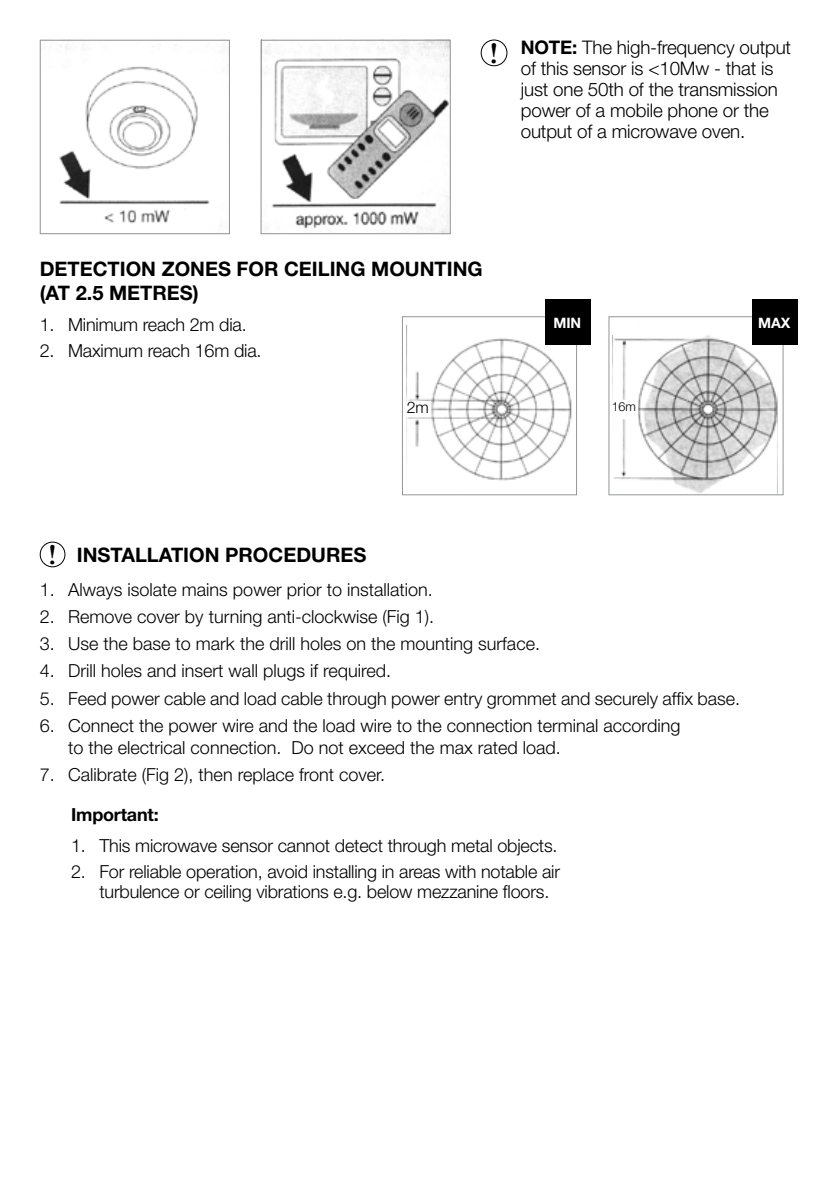
<style>
.page{position:relative;width:840px;height:1191px;background:#fff}
.page>*{position:absolute;margin:0;border:0;box-sizing:border-box;transform-origin:0 0}
.t1{font:700 29.2px "Adobe Caslon Pro";color:#000}
.t2{font:700 28px "Adobe Caslon Pro";color:#000}
.t3{font:700 20px/24px "Helvetica Neue";color:#000}
.t4{font:300 18.8px/20.8px "Helvetica Neue";letter-spacing:-.01em;color:#000}
.t5{font:300 18px/21.6px "Helvetica Neue";color:#000}
.t6{font:700 18px "Helvetica Neue";letter-spacing:-.01em;color:#000}
.t7{font:300 16px "Helvetica Neue";color:#000}
.t8{font:700 14.4px "Helvetica Neue";letter-spacing:-.01em;color:#fff}
.t9{font:300 12.6px "Helvetica Neue";color:#000}
.s1{font-weight:700}
</style>
<div class="page">
<img style="left:406px;top:325px;width:167px;height:156px">
<div style="left:406px;top:400px;width:24px;height:16px;background:#fff"></div>
<img style="left:612px;top:335px;width:165px;height:158px">
<div style="left:608px;top:316px;width:175px;height:179px;border:1px solid #939598"></div>
<div style="left:402px;top:316px;width:174px;height:179px;border:1px solid #939598"></div>
<div style="left:545px;top:299px;width:46px;height:45px;background:#000"></div>
<div style="left:751px;top:299px;width:46px;height:45px;background:#000"></div>
<div style="left:40px;top:542px;width:25px;height:25px;border:1px solid #000;border-radius:50%"></div>
<div style="left:611px;top:400px;width:26px;height:19px;background:#fff"></div>
<div style="left:480px;top:40px;width:27px;height:26px;border:1px solid #000;border-radius:50%"></div>
<img style="left:59px;top:44px;width:164px;height:182px">
<div style="left:40px;top:40px;width:190px;height:194px;border:1px solid #939598"></div>
<img style="left:262px;top:42px;width:186px;height:190px">
<div style="left:260px;top:40px;width:190px;height:194px;border:1px solid #939598"></div>
<h1 class="t1" style="left:490px;top:36px;width:9px">!</h1>
<p class="t4" style="left:520px;top:37px;width:271px"><span class="s1">NOTE:</span> The high-frequency output of this sensor is &lt;10Mw - that is just one 50th of the transmission power of a mobile phone or the output of a microwave oven.</p>
<p class="t3" style="left:40px;top:256px;width:444px">DETECTION ZONES FOR CEILING MOUNTING (AT 2.5 METRES)</p>
<p class="t5" style="left:40px;top:314px;width:208px">1. Minimum reach 2m dia.</p>
<p class="t5" style="left:40px;top:339px;width:223px">2. Maximum reach 16m dia.</p>
<p class="t7" style="left:406px;top:398px;width:24px">2m</p>
<p class="t8" style="left:553px;top:314px;width:29px">MIN</p>
<p class="t8" style="left:757px;top:314px;width:34px">MAX</p>
<p class="t9" style="left:611px;top:398px;width:26px">16m</p>
<h2 class="t2" style="left:49px;top:538px;width:9px">!</h2>
<p class="t3" style="left:77px;top:542px;width:291px">INSTALLATION PROCEDURES</p>
<p class="t5" style="left:40px;top:578px;width:394px">1. Always isolate mains power prior to installation.</p>
<p class="t5" style="left:40px;top:605px;width:396px">2. Remove cover by turning anti-clockwise (Fig 1).</p>
<p class="t5" style="left:40px;top:632px;width:501px">3. Use the base to mark the drill holes on the mounting surface.</p>
<p class="t5" style="left:40px;top:660px;width:353px">4. Drill holes and insert wall plugs if required.</p>
<p class="t5" style="left:40px;top:687px;width:701px">5. Feed power cable and load cable through power entry grommet and securely affix base.</p>
<p class="t5" style="left:68px;top:714px;width:613px;text-indent:-28px">6. Connect the power wire and the load wire to the connection terminal according to the electrical connection. Do not exceed the max rated load.</p>
<p class="t5" style="left:40px;top:763px;width:347px">7. Calibrate (Fig 2), then replace front cover.</p>
<p class="t6" style="left:71px;top:803px;width:89px">Important:</p>
<p class="t5" style="left:71px;top:834px;width:487px">1. This microwave sensor cannot detect through metal objects.</p>
<p class="t5" style="left:99px;top:861px;width:462px;line-height:20px;text-indent:-28px">2. For reliable operation, avoid installing in areas with notable air turbulence or ceiling vibrations e.g. below mezzanine floors.</p>
</div>
